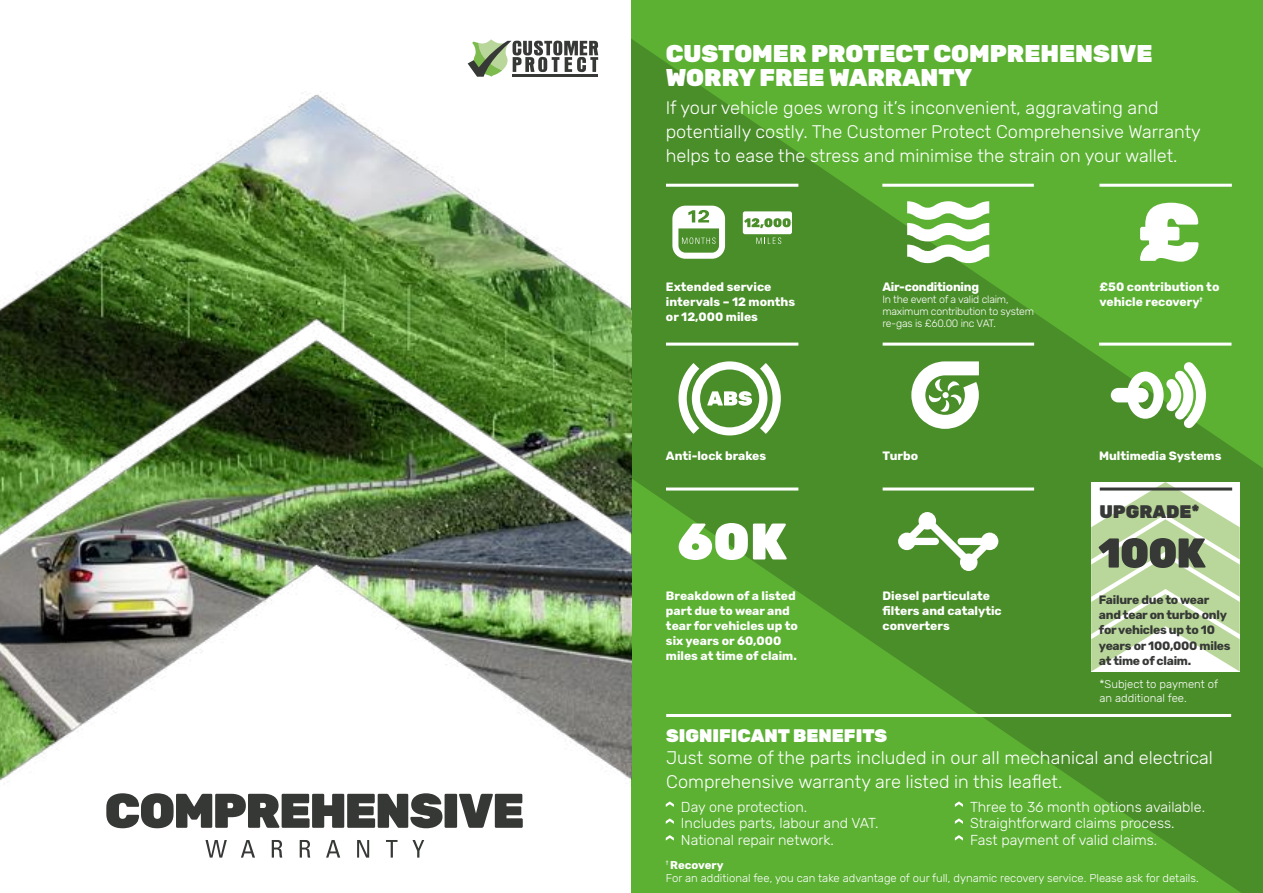
<style>
.page{position:relative;width:1263px;height:893px;background:#fff}
.page>*{position:absolute;margin:0;border:0;box-sizing:border-box;transform-origin:0 0}
.t1{font:900 24.15px/24.2px "Rubik";color:#fff}
.t2{font:300 18.15px/24.2px "Rubik";color:#fff}
.t3{font:900 18.15px "Rubik";color:#fff}
.t4{font:900 18.15px "Rubik";color:#363935}
.t5{font:300 14.4px/16.6px "Rubik";color:#fff}
.t6{font:700 12.15px/15.1px "Rubik";color:#fff}
.t7{font:700 12.15px/15.1px "Rubik";letter-spacing:-.02em;color:#363935}
.t8{font:700 12.15px "Rubik";letter-spacing:-.02em;color:#fff}
.t9{font:300 11.4px/13.6px "Rubik";color:#fff}
.t10{font:300 10.65px/12.1px "Rubik";letter-spacing:-.02em;color:#fff}
.s1{font-weight:700}
</style>
<div class="page">
<div style="left:631px;top:0;width:632px;height:893px;background:#5cb133"></div>
<svg style="left:631px;top:39px;width:632px;height:854px"></svg>
<hr style="left:666px;top:184px;width:132px;height:3px;background:#fff">
<hr style="left:883px;top:343px;width:151px;height:3px;background:#fff">
<svg style="left:883px;top:487px;width:151px;height:4px"></svg>
<hr style="left:1099px;top:343px;width:132px;height:3px;background:#fff">
<hr style="left:1099px;top:184px;width:133px;height:3px;background:#fff">
<hr style="left:882px;top:184px;width:152px;height:3px;background:#fff">
<hr style="left:666px;top:343px;width:132px;height:3px;background:#fff">
<svg style="left:666px;top:487px;width:132px;height:4px"></svg>
<hr style="left:666px;top:714px;width:565px;height:3px;background:#fff">
<svg style="left:666px;top:801px;width:8px;height:6px"></svg>
<svg style="left:955px;top:801px;width:8px;height:6px"></svg>
<svg style="left:666px;top:835px;width:8px;height:6px"></svg>
<svg style="left:955px;top:835px;width:8px;height:6px"></svg>
<svg style="left:666px;top:818px;width:8px;height:6px"></svg>
<svg style="left:955px;top:818px;width:8px;height:6px"></svg>
<svg style="left:1140px;top:203px;width:58px;height:59px"></svg>
<svg style="left:907px;top:201px;width:82px;height:62px"></svg>
<svg style="left:678px;top:361px;width:103px;height:74px"></svg>
<svg style="left:911px;top:361px;width:68px;height:68px"></svg>
<div style="left:942px;top:392px;width:7px;height:6px;background:#fff;border-radius:50%"></div>
<svg style="left:1111px;top:362px;width:95px;height:66px"></svg>
<svg style="left:898px;top:512px;width:100px;height:59px"></svg>
<svg style="left:743px;top:211px;width:49px;height:33px"></svg>
<svg style="left:672px;top:206px;width:53px;height:53px"></svg>
<svg style="left:679px;top:523px;width:108px;height:37px"></svg>
<svg style="left:1091px;top:482px;width:149px;height:189px"></svg>
<img style="left:0;top:39px;width:631px;height:819px">
<svg style="left:468px;top:40px;width:130px;height:37px"></svg>
<svg style="left:205px;top:840px;width:22px;height:18px"></svg>
<svg style="left:241px;top:840px;width:14px;height:18px"></svg>
<svg style="left:272px;top:840px;width:10px;height:18px"></svg>
<svg style="left:300px;top:840px;width:10px;height:18px"></svg>
<svg style="left:326px;top:840px;width:14px;height:18px"></svg>
<svg style="left:357px;top:840px;width:12px;height:18px"></svg>
<svg style="left:386px;top:840px;width:11px;height:18px"></svg>
<svg style="left:412px;top:840px;width:12px;height:18px"></svg>
<svg style="left:106px;top:793px;width:417px;height:35px"></svg>
<h1 class="t1" style="left:666px;top:42px;width:488px">CUSTOMER PROTECT COMPREHENSIVE<br>WORRY FREE WARRANTY</h1>
<p class="t2" style="left:666px;top:96px;width:537px">If your vehicle goes wrong it’s inconvenient, aggravating and potentially costly. The Customer Protect Comprehensive Warranty helps to ease the stress and minimise the strain on your wallet.</p>
<p class="t6" style="left:666px;top:279px;width:131px">Extended service intervals – 12 months or 12,000 miles</p>
<p class="t6" style="left:666px;top:449px;width:102px">Anti-lock brakes</p>
<p class="t6" style="left:666px;top:588px;width:133px">Breakdown of a listed part due to wear and tear for vehicles up to six years or 60,000 miles at time of claim.</p>
<p class="t8" style="left:882px;top:279px;width:98px">Air-conditioning</p>
<p class="t10" style="left:882px;top:293px;width:153px">In the event of a valid claim, maximum contribution to system re-gas is £60.00 inc VAT.</p>
<p class="t6" style="left:1099px;top:279px;width:121px">£50 contribution to vehicle recovery<sup>†</sup></p>
<p class="t6" style="left:882px;top:449px;width:37px">Turbo</p>
<p class="t6" style="left:1099px;top:449px;width:124px">Multimedia Systems</p>
<p class="t4" style="left:1099px;top:500px;width:102px">UPGRADE*</p>
<p class="t6" style="left:882px;top:588px;width:121px">Diesel particulate filters and catalytic converters</p>
<p class="t7" style="left:1099px;top:593px;width:133px">Failure due to wear and tear on turbo only for vehicles up to 10 years or 100,000 miles at time of claim.</p>
<p class="t9" style="left:1099px;top:678px;width:120px">*Subject to payment of an additional fee.</p>
<p class="t3" style="left:666px;top:725px;width:222px">SIGNIFICANT BENEFITS</p>
<p class="t2" style="left:666px;top:746px;width:548px">Just some of the parts included in our all mechanical and electrical<br>Comprehensive warranty are listed in this leaflet.</p>
<p class="t5" style="left:681px;top:798px;width:199px">Day one protection.<br>Includes parts, labour and VAT.<br>National repair network.</p>
<p class="t5" style="left:970px;top:798px;width:237px">Three to 36 month options available.<br>Straightforward claims process.<br>Fast payment of valid claims.</p>
<p class="t9" style="left:666px;top:858px;width:534px"><sup>†</sup> <span class="s1">Recovery<br></span>For an additional fee, you can take advantage of our full, dynamic recovery service. Please ask for details.</p>
</div>
